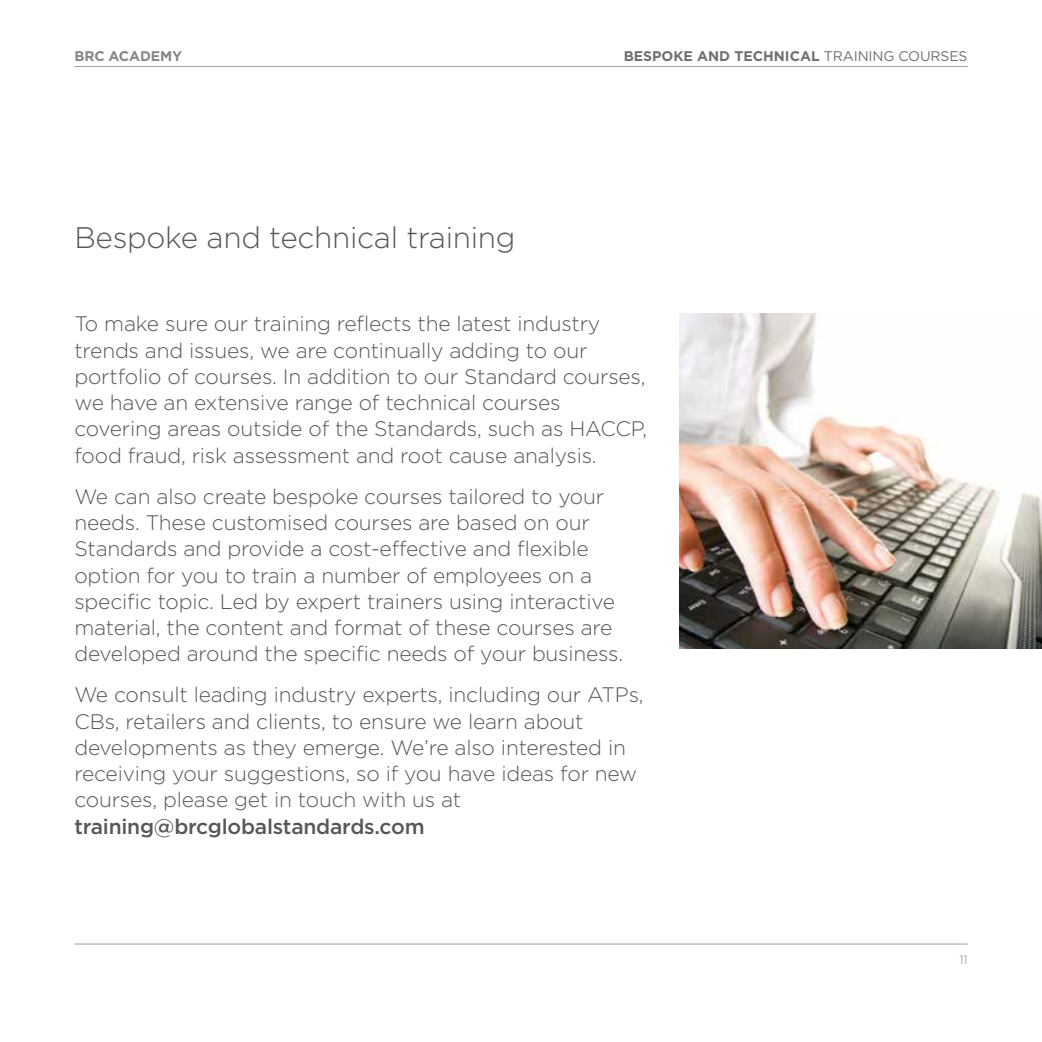
<style>
.page{position:relative;width:1042px;height:1042px;background:#fff}
.page>*{position:absolute;margin:0;border:0;box-sizing:border-box;transform-origin:0 0}
.t1{font:300 29.75px "Gotham HTF";letter-spacing:-.01em;color:#575756}
.t2{font:300 21px/26.2px "Gotham HTF";letter-spacing:-.01em;color:#575756}
.t3{font:500 21px "Gotham HTF";letter-spacing:-.01em;color:#575756}
.t4{font:700 14px "Gotham HTF";color:#706f6f}
.t5{font:700 14px "Gotham HTF";letter-spacing:-.01em;color:#878787}
.t6{font:300 12.25px "Gotham HTF";color:#878787}
.s1{font-weight:400}
</style>
<div class="page">
<hr style="left:74px;top:943px;width:893px;height:1px;background:#9d9d9c">
<hr style="left:74px;top:66px;width:893px;height:1px;background:#9d9d9c">
<img style="left:680px;top:314px;width:362px;height:335px">
<p class="t5" style="left:74px;top:48px;width:109px">BRC ACADEMY</p>
<p class="t4" style="left:624px;top:48px;width:345px">BESPOKE AND TECHNICAL <span class="s1">TRAINING COURSES</span></p>
<h1 class="t1" style="left:74px;top:221px;width:442px">Bespoke and technical training</h1>
<p class="t2" style="left:74px;top:310px;width:574px">To make sure our training reflects the latest industry trends and issues, we are continually adding to our portfolio of courses. In addition to our Standard courses, we have an extensive range of technical courses covering areas outside of the Standards, such as HACCP, food fraud, risk assessment and root cause analysis.</p>
<p class="t2" style="left:74px;top:483px;width:550px">We can also create bespoke courses tailored to your needs. These customised courses are based on our Standards and provide a cost-effective and flexible option for you to train a number of employees on a specific topic. Led by expert trainers using interactive material, the content and format of these courses are developed around the specific needs of your business.</p>
<p class="t2" style="left:74px;top:681px;width:571px">We consult leading industry experts, including our ATPs, CBs, retailers and clients, to ensure we learn about developments as they emerge. We’re also interested in receiving your suggestions, so if you have ideas for new courses, please get in touch with us at</p>
<p class="t3" style="left:74px;top:814px;width:352px">training@brcglobalstandards.com</p>
<p class="t6" style="left:959px;top:953px;width:10px">11</p>
</div>
